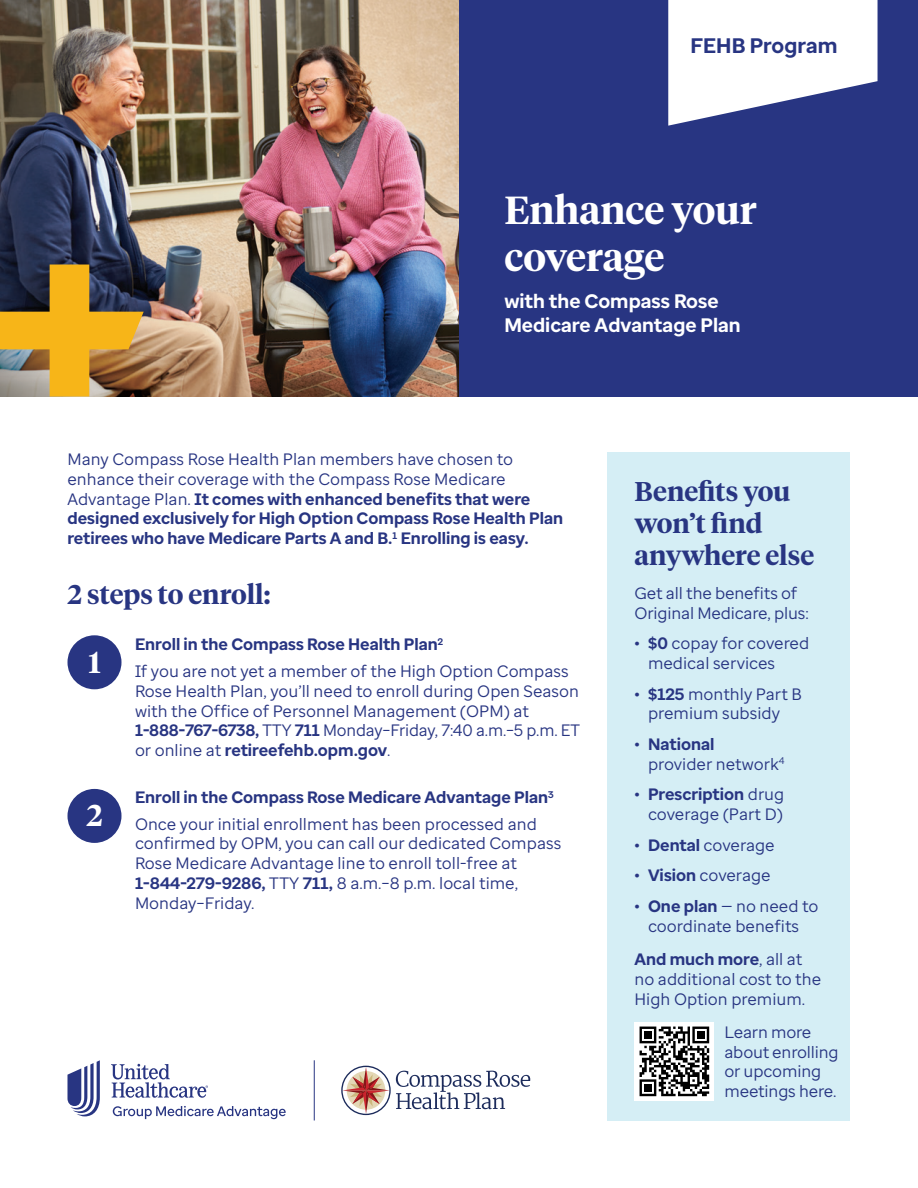
<style>
.page{position:relative;width:918px;height:1188px;background:#fff}
.page>*{position:absolute;margin:0;border:0;box-sizing:border-box;transform-origin:0 0}
.H2{font:600 39px/46.8px "UHC Serif Headline";color:#fff}
.H4-Sans{font:600 30px "UHC Serif Headline";color:#fff}
.BODY{font:600 27px/32.4px "UHC Serif Headline";color:#283582}
.FOOTNOTE{font:700 21px "Enterprise Sans";letter-spacing:.005em;color:#283582}
.H4-Sans-2{font:700 19.5px/23.4px "Enterprise Sans";color:#fff}
.BODY-2{font:16.5px/19.8px "Enterprise Sans";color:#283582}
.H4-Sans-3{font:700 16.5px/19.8px "Enterprise Sans";color:#283582}
.H4-Sans-4{font:16.5px/19.8px "Enterprise Sans";letter-spacing:-.01em;color:#283582}
.s1{font-weight:400}
.s2{font-weight:700}
</style>
<div class="page">
<div style="left:68px;top:789px;width:54px;height:54px;background:#283582;border-radius:50%"></div>
<div style="left:68px;top:635px;width:54px;height:54px;background:#283582;border-radius:50%"></div>
<div style="left:608px;top:452px;width:242px;height:668px;background:#d5eef5"></div>
<div style="left:459px;top:0;width:459px;height:397px;background:#283582"></div>
<hr style="left:314px;top:1060px;width:1px;height:61px;background:#283582">
<svg style="left:68px;top:1060px;width:32px;height:56px"></svg>
<svg style="left:111px;top:1064px;width:97px;height:34px"></svg>
<svg style="left:113px;top:1106px;width:173px;height:13px"></svg>
<svg style="left:341px;top:1066px;width:189px;height:49px"></svg>
<img style="left:0;top:0;width:459px;height:397px">
<svg style="left:0;top:265px;width:144px;height:132px;background:#a38036"></svg>
<svg style="left:668px;top:0;width:210px;height:126px"></svg>
<div style="left:634px;top:1022px;width:80px;height:79px;background:#fff"></div>
<svg style="left:639px;top:1026px;width:71px;height:71px"></svg>
<svg style="left:640px;top:1027px;width:69px;height:69px"></svg>
<div style="left:644px;top:1084px;width:8px;height:7px;background:#000"></div>
<p class="FOOTNOTE" style="left:691px;top:32px;width:149px">FEHB Program</p>
<p class="H2" style="left:504px;top:185px;width:254px">Enhance your coverage</p>
<p class="H4-Sans-2" style="left:504px;top:290px;width:238px">with the Compass Rose<br>Medicare Advantage Plan</p>
<p class="H4-Sans-3" style="left:68px;top:449px;width:497px"><span class="s1">Many Compass Rose Health Plan members have chosen to enhance their coverage with the Compass Rose Medicare Advantage Plan.</span> It comes with enhanced benefits that were designed exclusively for High Option Compass Rose Health Plan retirees who have Medicare Parts A and B.<sup>1</sup> Enrolling is easy.</p>
<p class="BODY" style="left:68px;top:577px;width:204px">2 steps to enroll:</p>
<p class="H4-Sans-3" style="left:135px;top:635px;width:310px">Enroll in the Compass Rose Health Plan<sup>2</sup></p>
<p class="BODY-2" style="left:135px;top:661px;width:447px">If you are not yet a member of the High Option Compass Rose Health Plan, you’ll need to enroll during Open Season with the Office of Personnel Management (OPM) at <span class="s2">1-888-767-6738,</span> TTY <span class="s2">711</span> Monday–Friday, 7:40 a.m.–5 p.m. ET or online at <span class="s2">retireefehb.opm.gov</span>.</p>
<p class="H4-Sans-3" style="left:135px;top:787px;width:420px">Enroll in the Compass Rose Medicare Advantage Plan<sup>3</sup></p>
<p class="BODY-2" style="left:135px;top:814px;width:428px">Once your initial enrollment has been processed and confirmed by OPM, you can call our dedicated Compass Rose Medicare Advantage line to enroll toll-free at <span class="s2">1-844-279-9286,</span> TTY <span class="s2">711,</span> 8 a.m.–8 p.m. local time, Monday–Friday.</p>
<p class="H4-Sans" style="left:88px;top:641px;width:14px">1</p>
<p class="H4-Sans" style="left:86px;top:795px;width:18px">2</p>
<p class="BODY" style="left:634px;top:474px;width:181px">Benefits you won’t find anywhere else</p>
<p class="BODY-2" style="left:634px;top:583px;width:176px">Get all the benefits of<br>Original Medicare, plus:</p>
<p class="BODY-2" style="left:648px;top:633px;width:163px;text-indent:-14px"><span class="s2">• $0</span> copay for covered medical services</p>
<p class="BODY-2" style="left:634px;top:684px;width:169px;text-align:center"><span class="s2">• $125</span> monthly Part B premium subsidy</p>
<p class="BODY-2" style="left:648px;top:734px;width:138px;text-indent:-14px"><span class="s2">• National<br></span>provider network<sup>4</sup></p>
<p class="BODY-2" style="left:634px;top:784px;width:151px;text-align:right"><span class="s2">• Prescription</span> drug coverage (Part D)</p>
<p class="BODY-2" style="left:634px;top:835px;width:142px"><span class="s2">• Dental</span> coverage</p>
<p class="BODY-2" style="left:634px;top:865px;width:138px"><span class="s2">• Vision</span> coverage</p>
<p class="BODY-2" style="left:634px;top:896px;width:185px;text-align:center"><span class="s2">• One plan</span> — no need to coordinate benefits</p>
<p class="H4-Sans-4" style="left:634px;top:949px;width:188px"><span class="s2">And much more</span>, all at no additional cost to the<br>High Option premium.</p>
<p class="H4-Sans-4" style="left:724px;top:1022px;width:116px">Learn more about enrolling or upcoming meetings here.</p>
</div>
